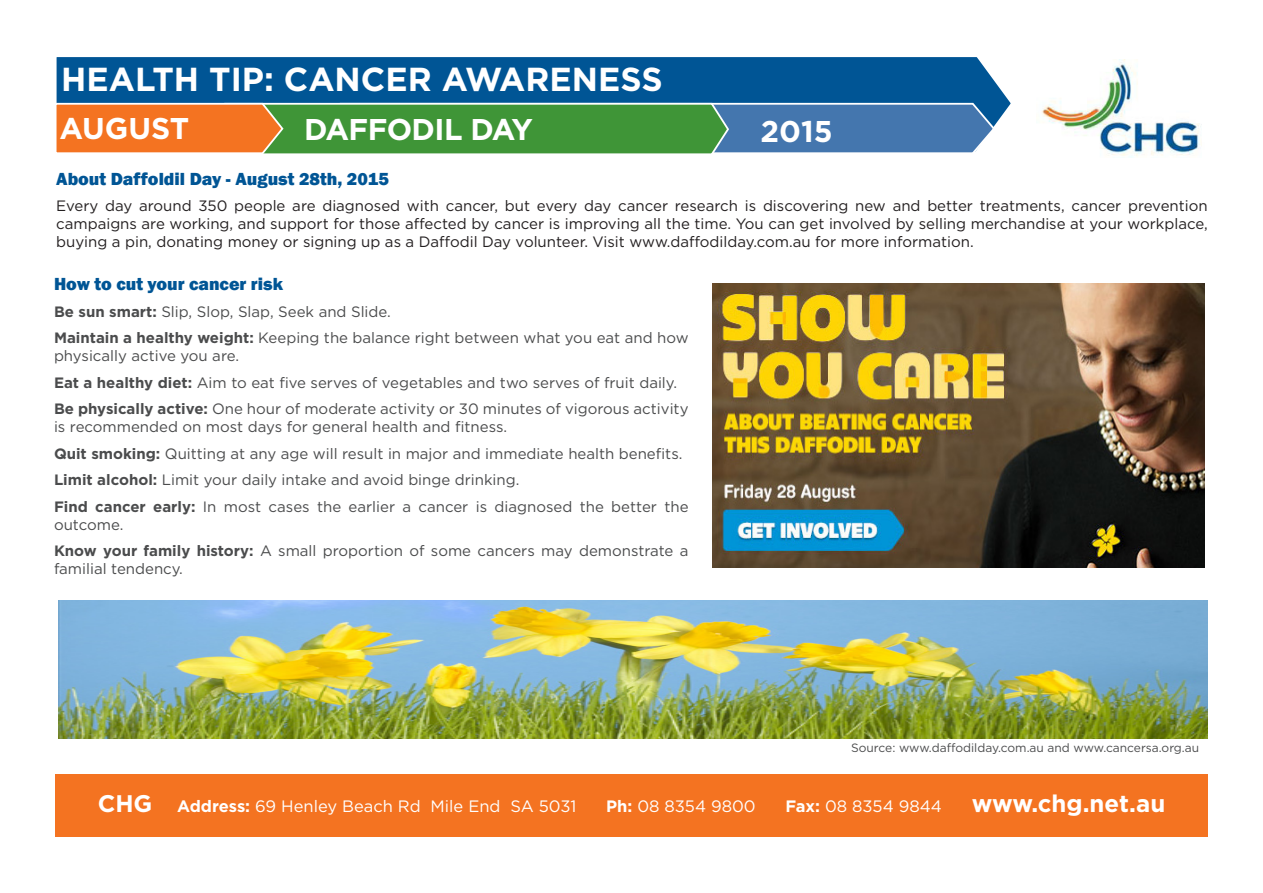
<style>
.page{position:relative;width:1263px;height:893px;background:#fff}
.page>*{position:absolute;margin:0;border:0;box-sizing:border-box;transform-origin:0 0}
.t1{font:700 33.3px "Gotham";color:#fff}
.t2{font:700 30px "Gotham";letter-spacing:-.02em;color:#fff}
.t3{font:700 24px "Gotham";color:#fff}
.BODYCOPY_GREY{font:800 18px "Franklin Gothic";color:#005595}
.t4{font:16.5px "Gotham";color:#fff}
.BODYCOPY_GREY-2{font:15px/18px "Gotham";color:#4b4c4d}
.BODYCOPY_GREY-3{font:15px/18px "Gotham";color:#231f20;text-align:justify}
.BODYCOPY_GREY-4{font:12px "Gotham";color:#4b4c4d}
.s1{font-weight:700}
.s2{font-size:16.5px}
.s3{font-weight:400;font-size:16.5px}
</style>
<div class="page">
<div style="left:55px;top:775px;width:1153px;height:62px;background:#f47321"></div>
<div style="left:56px;top:57px;width:955px;height:67px;background:#005595"></div>
<svg style="left:56px;top:102px;width:940px;height:52px;background:#728c60"></svg>
<img style="left:1041px;top:59px;width:161px;height:98px">
<img style="left:58px;top:600px;width:1150px;height:138px">
<img style="left:712px;top:284px;width:493px;height:283px">
<p class="t1" style="left:61px;top:57px;width:603px">HEALTH TIP: CANCER AWARENESS</p>
<p class="t2" style="left:59px;top:109px;width:132px">AUGUST</p>
<p class="BODYCOPY_GREY" style="left:56px;top:167px;width:334px">About Daffoldil Day - August 28th, 2015</p>
<p class="BODYCOPY_GREY-3" style="left:56px;top:197px;width:1153px">Every day around 350 people are diagnosed with cancer, but every day cancer research is discovering new and better treatments, cancer prevention campaigns are working, and support for those affected by cancer is improving all the time. You can get involved by selling merchandise at your workplace, buying a pin, donating money or signing up as a Daffodil Day volunteer. Visit www.daffodilday.com.au for more information.</p>
<p class="t2" style="left:304px;top:110px;width:230px">DAFFODIL DAY</p>
<p class="t2" style="left:760px;top:111px;width:73px">2015</p>
<p class="BODYCOPY_GREY" style="left:54px;top:273px;width:231px">How to cut your cancer risk</p>
<p class="BODYCOPY_GREY-2" style="left:54px;top:302px;width:338px"><span class="s1">Be sun smart:</span> Slip, Slop, Slap, Seek and Slide.</p>
<p class="BODYCOPY_GREY-2" style="left:54px;top:329px;width:636px"><span class="s1">Maintain a healthy weight:</span> Keeping the balance right between what you eat and how physically active you are.</p>
<p class="BODYCOPY_GREY-2" style="left:54px;top:373px;width:625px"><span class="s1">Eat a healthy diet:</span> Aim to eat five serves of vegetables and two serves of fruit daily.</p>
<p class="BODYCOPY_GREY-2" style="left:54px;top:400px;width:636px"><span class="s1">Be physically active:</span> One hour of moderate activity or 30 minutes of vigorous activity is recommended on most days for general health and fitness.</p>
<p class="BODYCOPY_GREY-2" style="left:54px;top:444px;width:630px"><span class="s1">Quit smoking:</span> Quitting at any age will result in major and immediate health benefits.</p>
<p class="BODYCOPY_GREY-2" style="left:54px;top:471px;width:467px"><span class="s1">Limit alcohol:</span> Limit your daily intake and avoid binge drinking.</p>
<p class="BODYCOPY_GREY-2" style="left:54px;top:497px;width:636px"><span class="s1">Find cancer early:</span> In most cases the earlier a cancer is diagnosed the better the outcome.</p>
<p class="BODYCOPY_GREY-2" style="left:54px;top:542px;width:636px"><span class="s1">Know your family history:</span> A small proportion of some cancers may demonstrate a familial tendency.</p>
<p class="BODYCOPY_GREY-4" style="left:851px;top:740px;width:349px">Source: www.daffodilday.com.au and www.cancersa.org.au</p>
<p class="t3" style="left:98px;top:788px;width:56px">CHG</p>
<p class="t4" style="left:177px;top:796px;width:401px"><span class="s1">Address:</span> 69 Henley Beach Rd Mile End SA 5031</p>
<p class="t4" style="left:606px;top:796px;width:151px"><span class="s1">Ph:</span> 08 8354 9800</p>
<p class="t3" style="left:785px;top:788px;width:381px"><span class="s2">Fax:</span> <span class="s3">08 8354 9844</span> www.chg.net.au</p>
</div>
